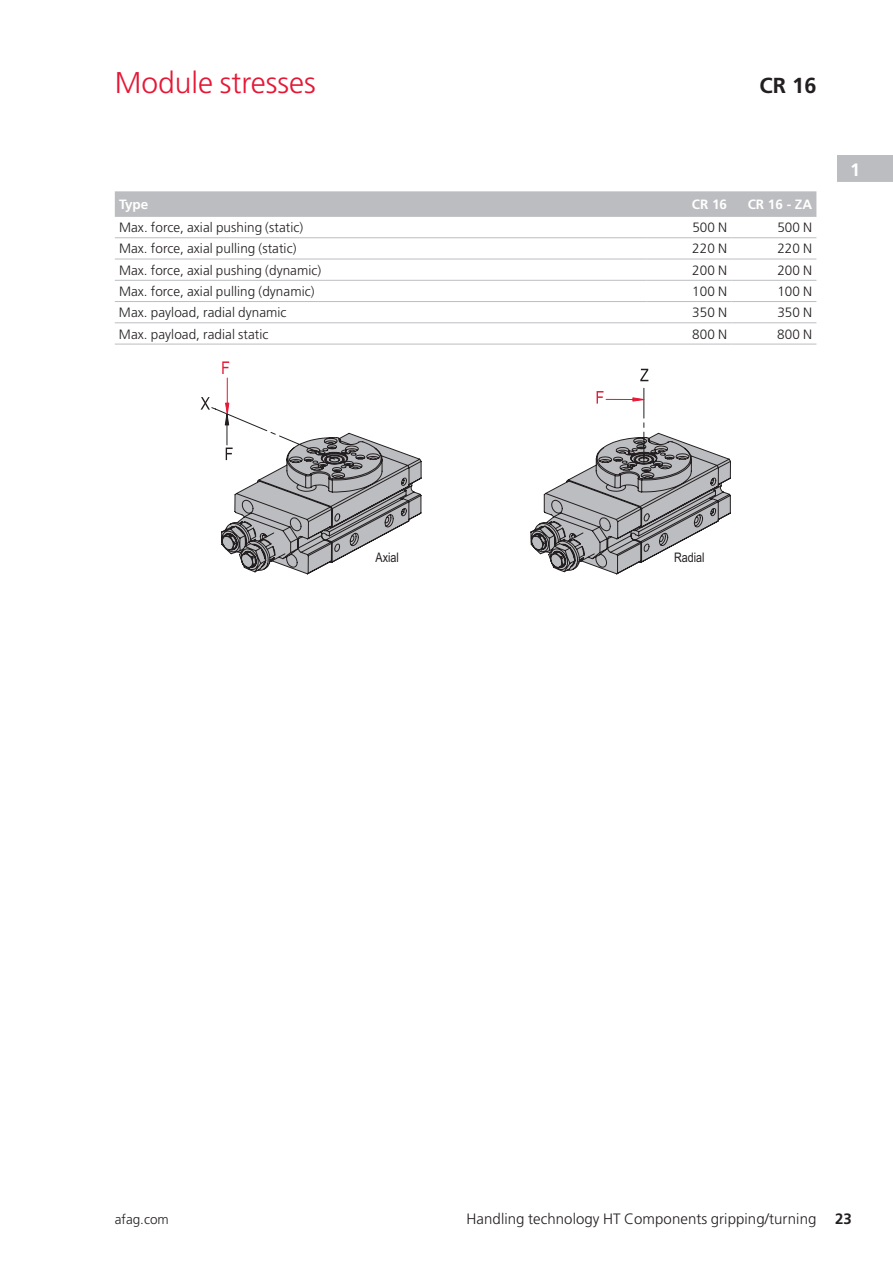
<style>
.page{position:relative;width:893px;height:1263px;background:#fff}
.page>*{position:absolute;margin:0;border:0;box-sizing:border-box;transform-origin:0 0}
.t1{font:300 30px "Frutiger LT Pro";color:#e51836}
.t2{font:700 21.75px "Frutiger LT Pro";color:#231f20}
.t3{font:700 18px "Frutiger LT Pro";color:#fff}
.t4{font:300 15px "Frutiger LT Pro";letter-spacing:.005em;color:#231f20}
.t5{font:300 13.5px "Frutiger LT Pro";letter-spacing:.005em;color:#231f20}
.t6{font:700 13.5px "Frutiger LT Pro";color:#fff}
.t7{font:13.2px "Arial Narrow";color:#231f20}
.s1{font-weight:700}
</style>
<div class="page">
<div style="left:115px;top:191px;width:701px;height:26px;background:#bcbdc0"></div>
<hr style="left:115px;top:322px;width:531px;height:1px;background:#bcbdc0">
<hr style="left:115px;top:344px;width:531px;height:1px;background:#bcbdc0">
<hr style="left:646px;top:344px;width:85px;height:1px;background:#bcbdc0">
<hr style="left:731px;top:344px;width:85px;height:1px;background:#bcbdc0">
<hr style="left:115px;top:237px;width:531px;height:1px;background:#bcbdc0">
<hr style="left:646px;top:237px;width:85px;height:1px;background:#bcbdc0">
<hr style="left:731px;top:237px;width:85px;height:1px;background:#bcbdc0">
<hr style="left:115px;top:259px;width:531px;height:1px;background:#bcbdc0">
<hr style="left:646px;top:259px;width:85px;height:1px;background:#bcbdc0">
<hr style="left:731px;top:259px;width:85px;height:1px;background:#bcbdc0">
<hr style="left:115px;top:280px;width:531px;height:1px;background:#bcbdc0">
<hr style="left:646px;top:280px;width:85px;height:1px;background:#bcbdc0">
<hr style="left:731px;top:280px;width:85px;height:1px;background:#bcbdc0">
<hr style="left:115px;top:301px;width:531px;height:1px;background:#bcbdc0">
<hr style="left:646px;top:301px;width:85px;height:1px;background:#bcbdc0">
<hr style="left:731px;top:301px;width:85px;height:1px;background:#bcbdc0">
<hr style="left:646px;top:322px;width:85px;height:1px;background:#bcbdc0">
<hr style="left:731px;top:322px;width:85px;height:1px;background:#bcbdc0">
<svg style="left:211px;top:388px;width:520px;height:186px"></svg>
<svg style="left:222px;top:361px;width:7px;height:13px"></svg>
<hr style="left:227px;top:378px;width:1px;height:36px;background:#e51836">
<hr style="left:227px;top:414px;width:1px;height:31px;background:#231f20">
<svg style="left:222px;top:433px;width:199px;height:141px"></svg>
<svg style="left:201px;top:397px;width:9px;height:13px"></svg>
<svg style="left:225px;top:403px;width:4px;height:22px"></svg>
<svg style="left:597px;top:391px;width:6px;height:13px"></svg>
<hr style="left:606px;top:399px;width:38px;height:1px;background:#e51836">
<svg style="left:633px;top:398px;width:11px;height:3px"></svg>
<svg style="left:640px;top:369px;width:8px;height:12px"></svg>
<div style="left:837px;top:155px;width:56px;height:27px;background:#bcbdc0"></div>
<h1 class="t1" style="left:115px;top:65px;width:203px">Module stresses</h1>
<h2 class="t2" style="left:760px;top:72px;width:58px">CR 16</h2>
<p class="t6" style="left:119px;top:196px;width:31px">Type</p>
<p class="t6" style="left:692px;top:196px;width:37px">CR 16</p>
<p class="t6" style="left:748px;top:196px;width:66px">CR 16 - ZA</p>
<p class="t5" style="left:119px;top:220px;width:186px">Max. force, axial pushing (static)</p>
<p class="t5" style="left:692px;top:220px;width:36px">500 N</p>
<p class="t5" style="left:777px;top:220px;width:36px">500 N</p>
<p class="t5" style="left:119px;top:241px;width:179px">Max. force, axial pulling (static)</p>
<p class="t5" style="left:692px;top:241px;width:36px">220 N</p>
<p class="t5" style="left:777px;top:241px;width:36px">220 N</p>
<p class="t5" style="left:119px;top:262px;width:204px">Max. force, axial pushing (dynamic)</p>
<p class="t5" style="left:692px;top:262px;width:36px">200 N</p>
<p class="t5" style="left:777px;top:262px;width:36px">200 N</p>
<p class="t5" style="left:119px;top:283px;width:197px">Max. force, axial pulling (dynamic)</p>
<p class="t5" style="left:692px;top:283px;width:36px">100 N</p>
<p class="t5" style="left:777px;top:283px;width:36px">100 N</p>
<p class="t5" style="left:119px;top:305px;width:169px">Max. payload, radial dynamic</p>
<p class="t5" style="left:692px;top:305px;width:36px">350 N</p>
<p class="t5" style="left:777px;top:305px;width:36px">350 N</p>
<p class="t5" style="left:119px;top:326px;width:151px">Max. payload, radial static</p>
<p class="t5" style="left:692px;top:326px;width:36px">800 N</p>
<p class="t5" style="left:777px;top:326px;width:36px">800 N</p>
<h3 class="t3" style="left:850px;top:159px;width:12px">1</h3>
<p class="t7" style="left:376px;top:548px;width:25px">Axial</p>
<p class="t7" style="left:674px;top:548px;width:32px">Radial</p>
<p class="t5" style="left:115px;top:1211px;width:55px">afag.com</p>
<p class="t4" style="left:466px;top:1210px;width:387px">Handling technology HT Components gripping/turning <span class="s1">23</span></p>
</div>
